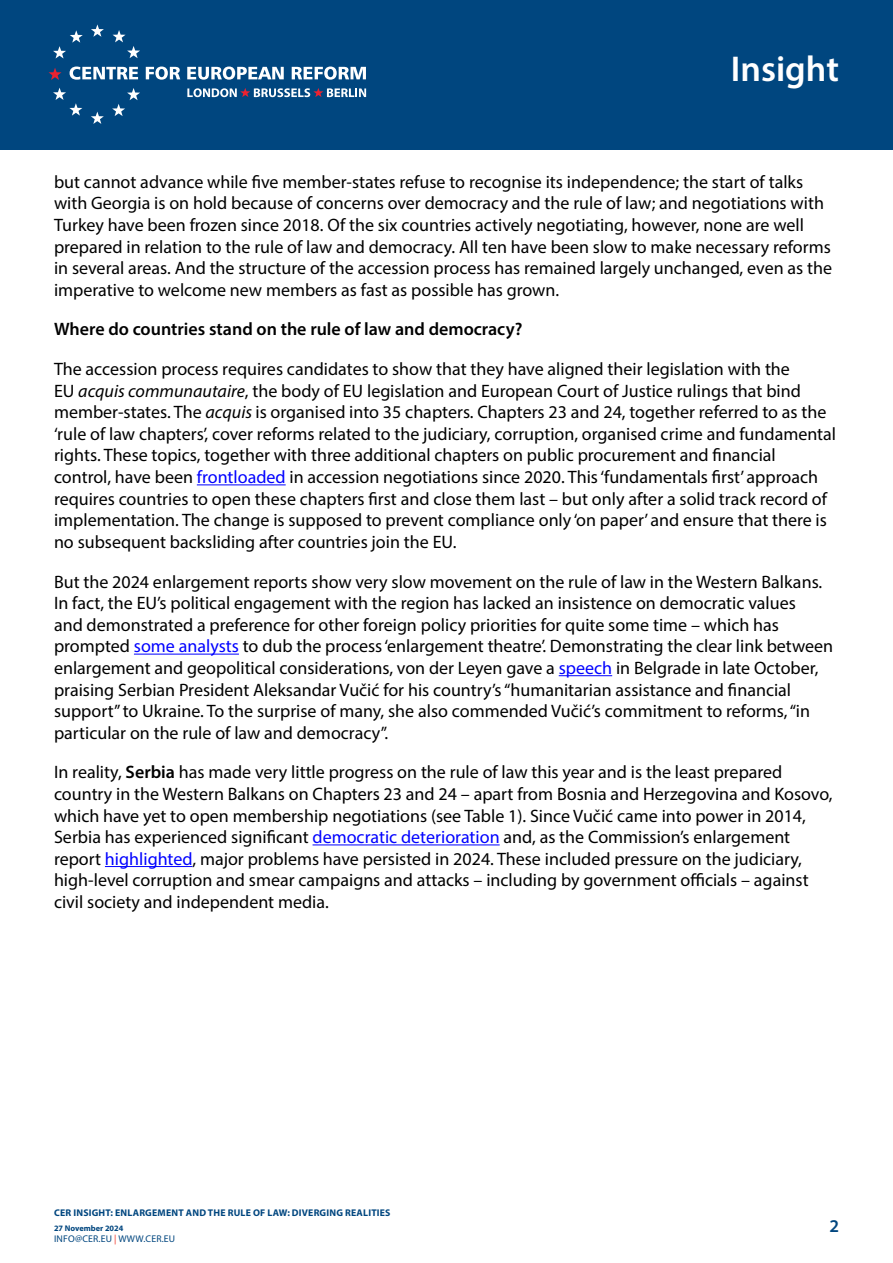
<style>
.page{position:relative;width:893px;height:1263px;background:#fff}
.page>*{position:absolute;margin:0;border:0;box-sizing:border-box;transform-origin:0 0}
.t1{font:600 36px "Myriad Pro";color:#fff}
.t2{font:18px/21.6px "Myriad Pro";color:#000}
.t3{font:600 18px "Myriad Pro";color:#000}
.t4{font:600 18px "Myriad Pro";color:#00467f}
.t5{font:700 9.75px "Myriad Pro";letter-spacing:.02em;color:#00467f}
.t6{font:9.75px "Myriad Pro";letter-spacing:.02em;color:#00467f}
.t7{font:700 8.25px "Myriad Pro";color:#00467f}
.s1{font-style:italic}
.s2{color:#00f}
.s3{font-weight:600}
.s4{color:#ee3124}
</style>
<div class="page">
<hr style="left:197px;top:484px;width:89px;height:1px;background:#00f">
<hr style="left:134px;top:654px;width:105px;height:1px;background:#00f">
<hr style="left:559px;top:675px;width:53px;height:1px;background:#00f">
<hr style="left:313px;top:844px;width:187px;height:1px;background:#00f">
<hr style="left:105px;top:866px;width:87px;height:1px;background:#00f">
<div style="left:0;top:0;width:893px;height:150px;background:#00467f"></div>
<svg style="left:91px;top:24px;width:13px;height:13px"></svg>
<svg style="left:113px;top:30px;width:27px;height:28px"></svg>
<svg style="left:112px;top:88px;width:28px;height:28px"></svg>
<svg style="left:91px;top:112px;width:13px;height:12px"></svg>
<svg style="left:53px;top:88px;width:29px;height:28px"></svg>
<svg style="left:53px;top:30px;width:30px;height:28px"></svg>
<svg style="left:49px;top:68px;width:13px;height:12px"></svg>
<svg style="left:70px;top:67px;width:68px;height:13px"></svg>
<svg style="left:146px;top:67px;width:34px;height:13px"></svg>
<svg style="left:187px;top:67px;width:97px;height:13px"></svg>
<svg style="left:292px;top:67px;width:74px;height:13px"></svg>
<svg style="left:187px;top:88px;width:179px;height:9px"></svg>
<h1 class="t1" style="left:731px;top:46px;width:110px">Insight</h1>
<p class="t2" style="left:54px;top:171px;width:780px">but cannot advance while five member-states refuse to recognise its independence; the start of talks with Georgia is on hold because of concerns over democracy and the rule of law; and negotiations with Turkey have been frozen since 2018. Of the six countries actively negotiating, however, none are well prepared in relation to the rule of law and democracy. All ten have been slow to make necessary reforms in several areas. And the structure of the accession process has remained largely unchanged, even as the imperative to welcome new members as fast as possible has grown.</p>
<p class="t3" style="left:54px;top:318px;width:470px">Where do countries stand on the rule of law and democracy?</p>
<p class="t2" style="left:54px;top:358px;width:784px">The accession process requires candidates to show that they have aligned their legislation with the<br>EU <span class="s1">acquis communautaire</span>, the body of EU legislation and European Court of Justice rulings that bind member-states. The <span class="s1">acquis</span> is organised into 35 chapters. Chapters 23 and 24, together referred to as the ‘rule of law chapters’, cover reforms related to the judiciary, corruption, organised crime and fundamental rights. These topics, together with three additional chapters on public procurement and financial control, have been <span class="s2">frontloaded</span> in accession negotiations since 2020. This ‘fundamentals first’ approach requires countries to open these chapters first and close them last – but only after a solid track record of implementation. The change is supposed to prevent compliance only ‘on paper’ and ensure that there is no subsequent backsliding after countries join the EU.</p>
<p class="t2" style="left:54px;top:570px;width:781px">But the 2024 enlargement reports show very slow movement on the rule of law in the Western Balkans.<br>In fact, the EU’s political engagement with the region has lacked an insistence on democratic values<br>and demonstrated a preference for other foreign policy priorities for quite some time – which has prompted <span class="s2">some analysts</span> to dub the process ‘enlargement theatre’. Demonstrating the clear link between enlargement and geopolitical considerations, von der Leyen gave a <span class="s2">speech</span> in Belgrade in late October, praising Serbian President Aleksandar Vučić for his country’s “humanitarian assistance and financial support” to Ukraine. To the surprise of many, she also commended Vučić’s commitment to reforms, “in particular on the rule of law and democracy”.</p>
<p class="t2" style="left:54px;top:761px;width:780px">In reality, <span class="s3">Serbia</span> has made very little progress on the rule of law this year and is the least prepared country in the Western Balkans on Chapters 23 and 24 – apart from Bosnia and Herzegovina and Kosovo, which have yet to open membership negotiations (see Table 1). Since Vučić came into power in 2014, Serbia has experienced significant <span class="s2">democratic deterioration</span> and, as the Commission’s enlargement report <span class="s2">highlighted</span>, major problems have persisted in 2024. These included pressure on the judiciary, high-level corruption and smear campaigns and attacks – including by government officials – against civil society and independent media.</p>
<p class="t5" style="left:54px;top:1207px;width:338px">CER INSIGHT: ENLARGEMENT AND THE RULE OF LAW: DIVERGING REALITIES</p>
<p class="t7" style="left:54px;top:1223px;width:71px">27 November 2024</p>
<p class="t6" style="left:54px;top:1233px;width:123px">INFO@CER.EU <span class="s4">|</span> WWW.CER.EU</p>
<p class="t4" style="left:829px;top:1215px;width:11px">2</p>
</div>
